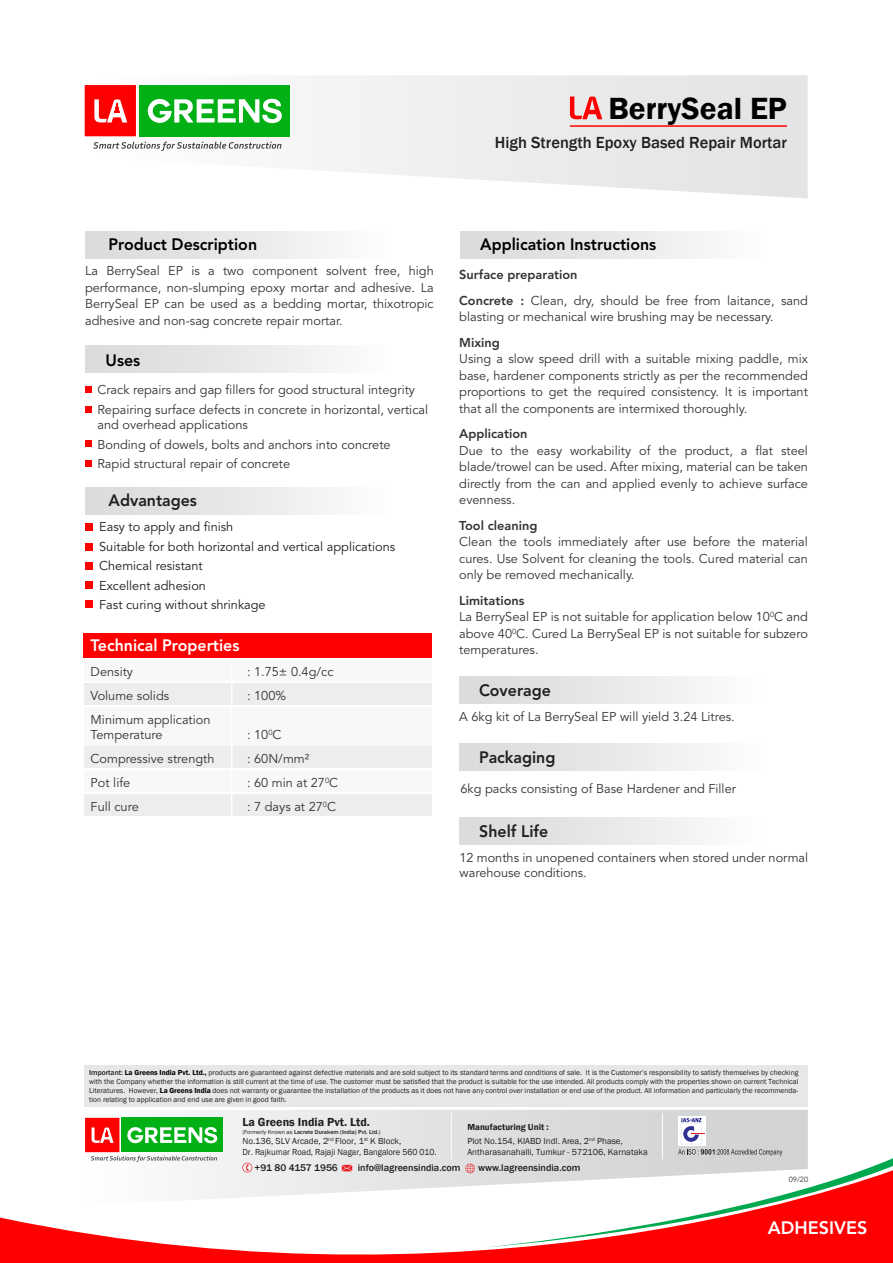
<style>
.page{position:relative;width:893px;height:1263px;background:#fff}
.page>*{position:absolute;margin:0;border:0;box-sizing:border-box;transform-origin:0 0}
.t1{font:600 31.5px "Franklin Gothic";color:#000}
.t2{font:800 18px "Avenir LT Std";color:#fff}
.t3{font:800 16.5px "Avenir LT Std";color:#000;scale:.96 1}
.t4{font:800 16.5px "Avenir LT Std";color:#231f20;scale:.96 1}
.t5{font:500 16.5px "Franklin Gothic";color:#231f20}
.t6{font:800 16.5px "Avenir LT Std";color:#fff;scale:.96 1}
.t7{font:12.75px/16.5px "Avenir LT Std";color:#333}
.t8{font:12.75px/19.5px "Avenir LT Std";color:#1d1d1b}
.t9{font:800 12.75px "Avenir LT Std";color:#333}
.t10{font:600 12px "Franklin Gothic";color:#231f20}
.t11{font:500 10.05px "Franklin Gothic";color:#231f20}
.t12{font:9px/10.8px "Franklin Gothic";color:#231f20}
.t13{font:7.5px/9px "Franklin Gothic";color:#231f20;text-align:justify}
.t14{font:7.5px "Avenir LT Std";color:#333}
.t15{font:500 6px "Franklin Gothic";color:#231f20}
.s1{font-weight:800}
.s2{font-weight:500}
.s3{font-weight:600;color:#000}
.s4{font-weight:400}
.s5{font-weight:600}
</style>
<div class="page">
<svg style="left:85px;top:75px;width:723px;height:123px"></svg>
<hr style="left:570px;top:125px;width:217px;height:2px;background:#f00">
<svg style="left:570px;top:97px;width:32px;height:22px"></svg>
<svg style="left:85px;top:85px;width:51px;height:51px;background:#fe2121"></svg>
<div style="left:139px;top:85px;width:151px;height:51px;background:#00b014"></div>
<svg style="left:148px;top:99px;width:134px;height:24px"></svg>
<svg style="left:93px;top:142px;width:188px;height:9px"></svg>
<div style="left:85px;top:232px;width:349px;height:27px;background:linear-gradient(to right,#d6d8da,#fff)"></div>
<div style="left:86px;top:386px;width:6px;height:7px;background:#f00"></div>
<div style="left:86px;top:406px;width:6px;height:7px;background:#f00"></div>
<svg style="left:86px;top:441px;width:6px;height:6px"></svg>
<div style="left:86px;top:460px;width:6px;height:7px;background:#f00"></div>
<div style="left:86px;top:346px;width:348px;height:27px;background:linear-gradient(to right,#d6d9da,#fff)"></div>
<div style="left:84px;top:660px;width:347px;height:21px;background:#f8f8f8"></div>
<div style="left:84px;top:683px;width:347px;height:22px;background:#ededee"></div>
<div style="left:84px;top:707px;width:347px;height:38px;background:#f8f8f8"></div>
<div style="left:84px;top:747px;width:347px;height:21px;background:#ededee"></div>
<div style="left:84px;top:770px;width:347px;height:22px;background:#f8f8f8"></div>
<div style="left:84px;top:794px;width:347px;height:21px;background:#ededee"></div>
<div style="left:85px;top:488px;width:349px;height:27px;background:linear-gradient(to right,#d6d8da,#fff)"></div>
<div style="left:85px;top:523px;width:7px;height:7px;background:#f00"></div>
<div style="left:85px;top:562px;width:7px;height:8px;background:#f00"></div>
<div style="left:85px;top:543px;width:7px;height:7px;background:#f00"></div>
<div style="left:85px;top:581px;width:7px;height:8px;background:#f00"></div>
<div style="left:85px;top:600px;width:7px;height:8px;background:#f00"></div>
<div style="left:84px;top:633px;width:348px;height:25px;background:#f00"></div>
<hr style="left:231px;top:659px;width:2px;height:158px;background:#fff">
<div style="left:460px;top:743px;width:348px;height:27px;background:linear-gradient(to right,#d6d9da,#fff)"></div>
<div style="left:460px;top:818px;width:343px;height:27px;background:linear-gradient(to right,#d6d8da,#fff)"></div>
<div style="left:460px;top:677px;width:342px;height:27px;background:linear-gradient(to right,#d6d9da,#fff)"></div>
<div style="left:460px;top:232px;width:349px;height:27px;background:linear-gradient(to right,#d6d8da,#fff)"></div>
<svg style="left:85px;top:1110px;width:723px;height:54px"></svg>
<div style="left:85px;top:1065px;width:723px;height:42px;background:#e6e7e8"></div>
<div style="left:678px;top:1116px;width:27px;height:30px;background:#fff"></div>
<hr style="left:451px;top:1113px;width:1px;height:46px;background:#fff">
<hr style="left:662px;top:1113px;width:1px;height:46px;background:#fff">
<div style="left:122px;top:1118px;width:101px;height:34px;background:#00b014"></div>
<svg style="left:85px;top:1118px;width:132px;height:44px"></svg>
<svg style="left:0;top:1164px;width:893px;height:99px"></svg>
<svg style="left:486px;top:1118px;width:407px;height:129px"></svg>
<h1 class="t1" style="left:608px;top:89px;width:180px">BerrySeal EP</h1>
<p class="t5" style="left:495px;top:132px;width:294px">High Strength Epoxy Based Repair Mortar</p>
<p class="t3" style="left:109px;top:234px;width:156px">Product Description</p>
<p class="t7" style="left:85px;top:263px;width:350px;text-align:justify">La BerrySeal EP is a two component solvent free, high performance, non-slumping epoxy mortar and adhesive. La BerrySeal EP can be used as a bedding mortar, thixotropic adhesive and non-sag concrete repair mortar.</p>
<p class="t3" style="left:106px;top:350px;width:38px">Uses</p>
<p class="t7" style="left:97px;top:380px;width:332px;line-height:19.5px">Crack repairs and gap fillers for good structural integrity<br>Repairing surface defects in concrete in horizontal, vertical</p>
<p class="t7" style="left:97px;top:415px;width:295px;line-height:19.5px">and overhead applications<br>Bonding of dowels, bolts and anchors into concrete<br>Rapid structural repair of concrete</p>
<p class="t4" style="left:109px;top:490px;width:94px">Advantages</p>
<p class="t8" style="left:99px;top:517px;width:298px">Easy to apply and finish<br>Suitable for both horizontal and vertical applications<br>Chemical resistant<br>Excellent adhesion<br>Fast curing without shrinkage</p>
<p class="t6" style="left:91px;top:635px;width:157px">Technical Properties</p>
<p class="t7" style="left:91px;top:663px;width:44px">Density</p>
<p class="t7" style="left:247px;top:663px;width:88px">: 1.75± 0.4g/cc</p>
<p class="t7" style="left:91px;top:687px;width:80px">Volume solids</p>
<p class="t7" style="left:247px;top:687px;width:40px">: 100%</p>
<p class="t7" style="left:91px;top:712px;width:121px;line-height:15.3px">Minimum application<br>Temperature</p>
<p class="t7" style="left:247px;top:726px;width:36px">: 10<sup>0</sup>C</p>
<p class="t7" style="left:91px;top:750px;width:125px">Compressive strength</p>
<p class="t7" style="left:247px;top:750px;width:64px">: 60N/mm²</p>
<p class="t7" style="left:91px;top:774px;width:41px">Pot life</p>
<p class="t7" style="left:247px;top:774px;width:93px">: 60 min at 27<sup>0</sup>C</p>
<p class="t7" style="left:91px;top:798px;width:50px">Full cure</p>
<p class="t7" style="left:247px;top:798px;width:90px">: 7 days at 27<sup>0</sup>C</p>
<p class="t3" style="left:480px;top:234px;width:185px">Application Instructions</p>
<p class="t7" style="left:459px;top:263px;width:350px;line-height:25.5px"><span class="s1">Surface preparation<br>Concrete :</span> Clean, dry, should be free from laitance, sand</p>
<p class="t7" style="left:459px;top:309px;width:316px">blasting or mechanical wire brushing may be necessary.</p>
<p class="t9" style="left:459px;top:335px;width:42px">Mixing</p>
<p class="t7" style="left:459px;top:351px;width:350px;text-align:justify">Using a slow speed drill with a suitable mixing paddle, mix base, hardener components strictly as per the recommended proportions to get the required consistency. It is important that all the components are intermixed thoroughly.</p>
<p class="t9" style="left:459px;top:426px;width:70px">Application</p>
<p class="t7" style="left:459px;top:443px;width:350px;text-align:justify">Due to the easy workability of the product, a flat steel blade/trowel can be used. After mixing, material can be taken directly from the can and applied evenly to achieve surface evenness.</p>
<p class="t9" style="left:459px;top:518px;width:80px">Tool cleaning</p>
<p class="t7" style="left:459px;top:534px;width:350px;text-align:justify">Clean the tools immediately after use before the material cures. Use Solvent for cleaning the tools. Cured material can only be removed mechanically.</p>
<p class="t7" style="left:459px;top:592px;width:350px"><span class="s1">Limitations<br></span>La BerrySeal EP is not suitable for application below 10<sup>0</sup>C and above 40<sup>0</sup>C. Cured La BerrySeal EP is not suitable for subzero temperatures.</p>
<p class="t4" style="left:479px;top:680px;width:76px">Coverage</p>
<p class="t7" style="left:459px;top:708px;width:277px">A 6kg kit of La BerrySeal EP will yield 3.24 Litres.</p>
<p class="t4" style="left:479px;top:747px;width:81px">Packaging</p>
<p class="t7" style="left:460px;top:781px;width:277px">6kg packs consisting of Base Hardener and Filler</p>
<p class="t4" style="left:479px;top:821px;width:73px">Shelf Life</p>
<p class="t7" style="left:459px;top:850px;width:350px;line-height:15px">12 months in unopened containers when stored under normal warehouse conditions.</p>
<p class="t13" style="left:89px;top:1068px;width:711px"><span class="s2">Important:</span> <span class="s3">La Greens India Pvt. Ltd.,</span> products are guaranteed against defective materials and are sold subject to its standard terms and conditions of sale. It is the Customer’s responsibility to satisfy themselves by checking with the Company whether the information is still current at the time of use. The customer must be satisfied that the product is suitable for the use intended. All products comply with the properties shown on current Technical Literatures. However, <span class="s3">La Greens India</span> does not warranty or guarantee the installation of the products as it does not have any control over installation or end use of the product. All information and particularly the recommenda&shy;tion relating to application and end use are given in good faith.</p>
<p class="t10" style="left:242px;top:1115px;width:129px">La Greens India Pvt. Ltd.</p>
<p class="t15" style="left:242px;top:1128px;width:140px"><span class="s4">(Formerly Known as</span> Lacrete Durakem (India) Pvt. Ltd.<span class="s4">)</span></p>
<p class="t12" style="left:242px;top:1136px;width:196px">No.136, SLV Arcade, 2<sup>nd</sup> Floor, 1<sup>st</sup> K Block,<br>Dr. Rajkumar Road, Rajaji Nagar, Bangalore 560 010.</p>
<p class="t12" style="left:467px;top:1120px;width:157px;line-height:13.8px"><span class="s5">Manufacturing Unit :<br></span>Plot No.154, KIABD Indl. Area, 2<sup>nd</sup> Phase,</p>
<p class="t12" style="left:467px;top:1146px;width:182px">Antharasanahalli, Tumkur - 572106, Karnataka</p>
<p class="t11" style="left:255px;top:1162px;width:85px">+91 80 4157 1956</p>
<p class="t11" style="left:358px;top:1162px;width:104px">info@lagreensindia.com</p>
<p class="t11" style="left:478px;top:1162px;width:104px">www.lagreensindia.com</p>
<p class="t14" style="left:789px;top:1175px;width:21px">09/20</p>
<h2 class="t2" style="left:768px;top:1217px;width:101px">ADHESIVES</h2>
</div>
